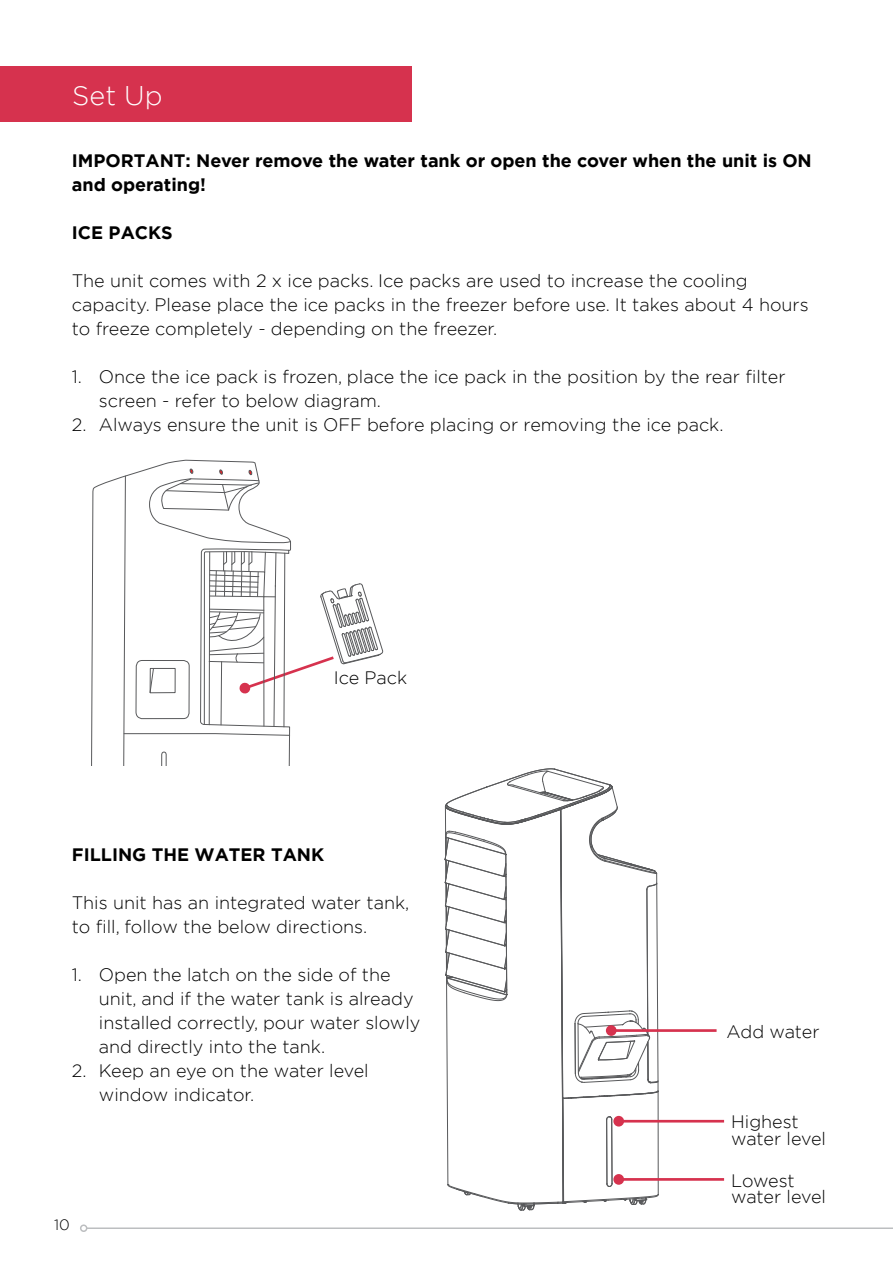
<style>
.page{position:relative;width:893px;height:1263px;background:#fff}
.page>*{position:absolute;margin:0;border:0;box-sizing:border-box;transform-origin:0 0}
.t1{font:300 27px "Gotham";color:#fff}
.t2{font:300 18px/24px "Gotham";color:#000}
.t3{font:700 18px/24px "Gotham";color:#000}
.t4{font:300 15px "Gotham";color:#000}
</style>
<div class="page">
<div style="left:0;top:66px;width:411px;height:55px;background:#d6324e"></div>
<svg style="left:444px;top:768px;width:215px;height:443px"></svg>
<hr style="left:619px;top:1120px;width:105px;height:2px;background:#d6324e">
<div style="left:613px;top:1116px;width:11px;height:10px;background:#d6324e;border-radius:50%"></div>
<hr style="left:611px;top:1029px;width:106px;height:3px;background:#d6324e">
<div style="left:606px;top:1025px;width:11px;height:11px;background:#d6324e;border-radius:50%"></div>
<hr style="left:619px;top:1178px;width:105px;height:3px;background:#d6324e">
<div style="left:613px;top:1174px;width:11px;height:11px;background:#d6324e;border-radius:50%"></div>
<svg style="left:91px;top:460px;width:166px;height:305px"></svg>
<svg style="left:123px;top:468px;width:260px;height:297px"></svg>
<hr style="left:87px;top:1227px;width:806px;height:2px;background:#bcbec0">
<div style="left:80px;top:1224px;width:7px;height:8px;border:2px solid #bcbec0;border-radius:50%"></div>
<h1 class="t1" style="left:72px;top:78px;width:92px">Set Up</h1>
<p class="t3" style="left:72px;top:148px;width:741px">IMPORTANT: Never remove the water tank or open the cover when the unit is ON and operating!</p>
<p class="t3" style="left:72px;top:220px;width:102px">ICE PACKS</p>
<p class="t2" style="left:72px;top:268px;width:738px">The unit comes with 2 x ice packs. Ice packs are used to increase the cooling capacity. Please place the ice packs in the freezer before use. It takes about 4 hours to freeze completely - depending on the freezer.</p>
<p class="t2" style="left:99px;top:364px;width:688px;text-indent:-27px">1. Once the ice pack is frozen, place the ice pack in the position by the rear filter screen - refer to below diagram.</p>
<p class="t2" style="left:72px;top:412px;width:653px">2. Always ensure the unit is OFF before placing or removing the ice pack.</p>
<p class="t2" style="left:334px;top:665px;width:75px">Ice Pack</p>
<p class="t3" style="left:72px;top:842px;width:254px">FILLING THE WATER TANK</p>
<p class="t2" style="left:72px;top:890px;width:339px">This unit has an integrated water tank, to fill, follow the below directions.</p>
<p class="t2" style="left:99px;top:962px;width:323px;text-indent:-27px">1. Open the latch on the side of the unit, and if the water tank is already installed correctly, pour water slowly and directly into the tank.</p>
<p class="t2" style="left:99px;top:1058px;width:271px;text-indent:-27px">2. Keep an eye on the water level window indicator.</p>
<p class="t4" style="left:54px;top:1216px;width:17px">10</p>
<p class="t2" style="left:726px;top:1019px;width:95px">Add water</p>
<p class="t2" style="left:731px;top:1113px;width:96px;line-height:16.5px">Highest water level</p>
<p class="t2" style="left:731px;top:1171px;width:96px;line-height:16.5px">Lowest water level</p>
</div>
